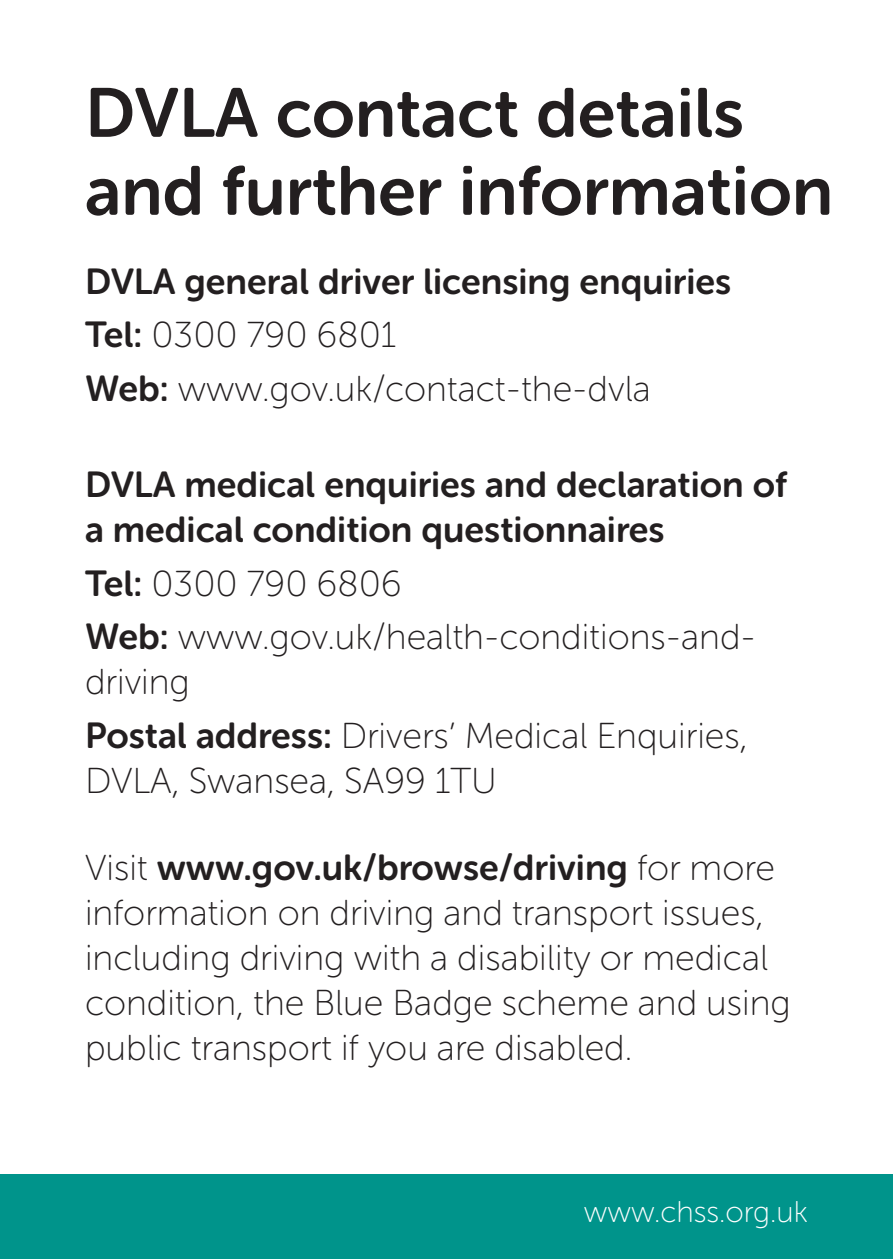
<style>
.page{position:relative;width:893px;height:1259px;background:#fff}
.page>*{position:absolute;margin:0;border:0;box-sizing:border-box;transform-origin:0 0}
.t1{font:69px/78px "Museo Sans Rounded 700";color:#231f20}
.t2{font:36px/53.4px "Museo Sans Rounded 100";color:#231f20}
.t3{font:36px/45px "Museo Sans Rounded 700";color:#231f20}
.t4{font:30px "Museo Sans Rounded 100";color:#fff}
.s1{font-family:"Museo Sans Rounded 700"}
.s2{font-family:"Museo Sans Rounded 100"}
</style>
<div class="page">
<div style="left:0;top:1174px;width:893px;height:85px;background:#00948b"></div>
<h1 class="t1" style="left:85px;top:74px;width:750px">DVLA contact details and further information</h1>
<p class="t3" style="left:85px;top:259px;width:648px">DVLA general driver licensing enquiries</p>
<p class="t2" style="left:85px;top:309px;width:567px"><span class="s1">Tel:</span> 0300 790 6801<br><span class="s1">Web:</span> www.gov.uk/contact-the-dvla</p>
<p class="t3" style="left:85px;top:462px;width:704px">DVLA medical enquiries and declaration of a medical condition questionnaires</p>
<p class="t2" style="left:85px;top:557px;width:672px"><span class="s1">Tel:</span> 0300 790 6806<br><span class="s1">Web:</span> www.gov.uk/health-conditions-and-</p>
<p class="t2" style="left:85px;top:655px;width:664px">driving<br><span class="s1">Postal address:</span> Drivers’ Medical Enquiries,</p>
<p class="t2" style="left:85px;top:754px;width:413px">DVLA, Swansea, SA99 1TU</p>
<p class="t3" style="left:85px;top:845px;width:691px"><span class="s2">Visit</span> www.gov.uk/browse/driving <span class="s2">for more</span></p>
<p class="t2" style="left:85px;top:890px;width:707px;line-height:45px">information on driving and transport issues, including driving with a disability or medical condition, the Blue Badge scheme and using public transport if you are disabled.</p>
<p class="t4" style="left:584px;top:1195px;width:225px">www.chss.org.uk</p>
</div>
